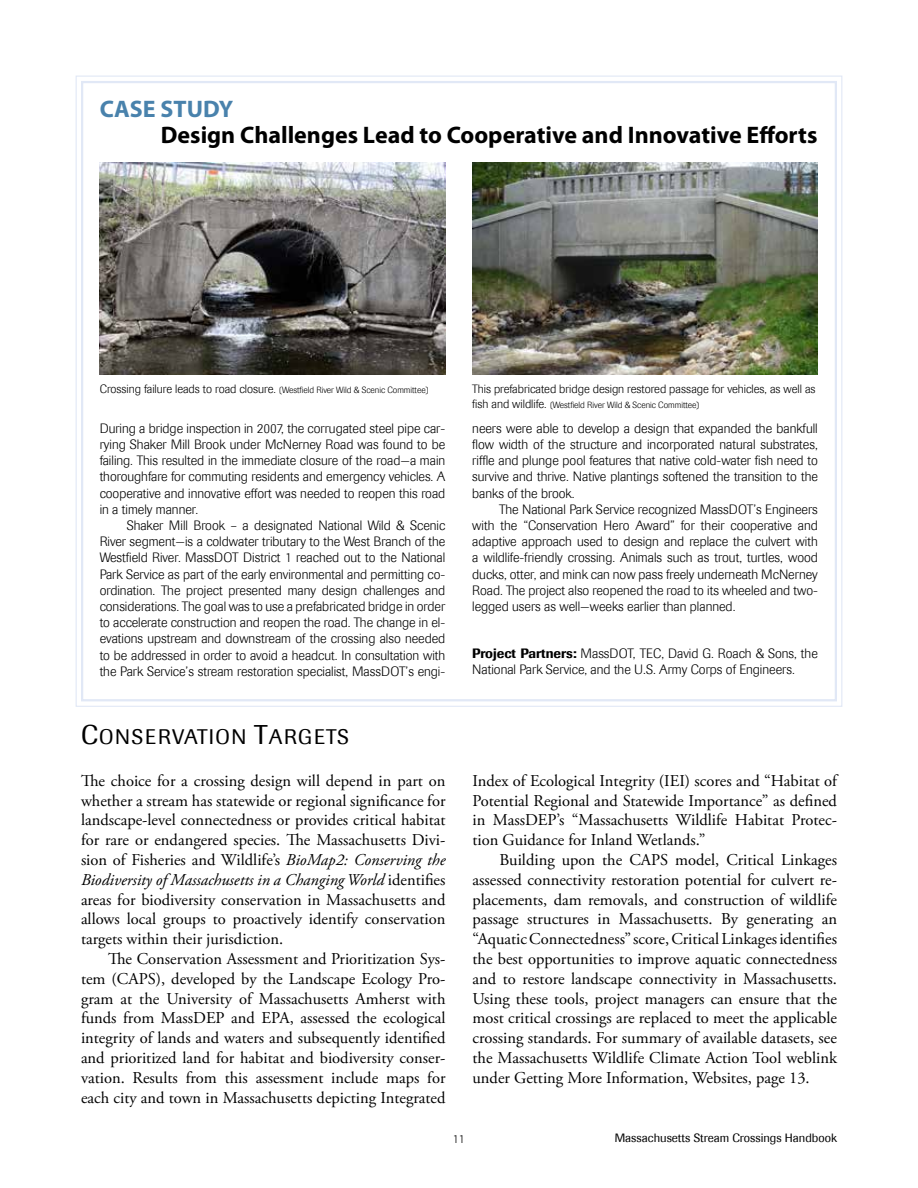
<style>
.page{position:relative;width:918px;height:1188px;background:#fff}
.page>*{position:absolute;margin:0;border:0;box-sizing:border-box;transform-origin:0 0}
.t1{font:700 24px "Myriad Pro";color:#000}
.t2{font:700 24px "Myriad Pro";color:#4982ac}
.heading_1{font:21px "Imago";letter-spacing:.07em;color:#000}
.t3{font:16.5px/19.8px "Adobe Garamond Pro";color:#000;text-align:justify}
.t4{font:300 13.5px/16.2px "Imago";color:#000;text-align:justify}
.t5{font:300 12px "Imago";color:#000}
.t6{font:12px "Imago";color:#000}
.t7{font:300 9px "Imago";color:#000}
.s1{font-size:12px}
.s2{font-weight:500}
.s3{font-size:27px}
.s4{font-style:italic}
</style>
<div class="page">
<img style="left:472px;top:162px;width:346px;height:213px">
<img style="left:100px;top:162px;width:345px;height:213px">
<p class="t2" style="left:100px;top:93px;width:135px">CASE STUDY</p>
<p class="t1" style="left:161px;top:119px;width:658px">Design Challenges Lead to Cooperative and Innovative Efforts</p>
<p class="t7" style="left:100px;top:385px;width:331px"><span class="s1">Crossing failure leads to road closure.</span> (Westfield River Wild &amp; Scenic Committee)</p>
<p class="t5" style="left:472px;top:382px;width:345px">This prefabricated bridge design restored passage for vehicles, as well as</p>
<p class="t7" style="left:472px;top:400px;width:229px"><span class="s1">fish and wildlife.</span> (Westfield River Wild &amp; Scenic Committee)</p>
<p class="t4" style="left:100px;top:420px;width:347px">During a bridge inspection in 2007, the corrugated steel pipe car&shy;rying Shaker Mill Brook under McNerney Road was found to be failing. This resulted in the immediate closure of the road—a main thoroughfare for commuting residents and emergency vehicles. A cooperative and innovative effort was needed to reopen this road in a timely manner.</p>
<p class="t4" style="left:100px;top:517px;width:347px;text-indent:27px">Shaker Mill Brook – a designated National Wild &amp; Scenic River segment—is a coldwater tributary to the West Branch of the Westfield River. MassDOT District 1 reached out to the National Park Service as part of the early environmental and permitting co&shy;ordination. The project presented many design challenges and considerations. The goal was to use a prefabricated bridge in order to accelerate construction and reopen the road. The change in el&shy;evations upstream and downstream of the crossing also needed to be addressed in order to avoid a headcut. In consultation with the Park Service’s stream restoration specialist, MassDOT’s engi-</p>
<p class="t4" style="left:472px;top:420px;width:347px">neers were able to develop a design that expanded the bankfull flow width of the structure and incorporated natural substrates, riffle and plunge pool features that native cold-water fish need to survive and thrive. Native plantings softened the transition to the banks of the brook.</p>
<p class="t4" style="left:472px;top:501px;width:347px;text-indent:27px">The National Park Service recognized MassDOT’s Engineers with the “Conservation Hero Award” for their cooperative and adaptive approach used to design and replace the culvert with a wildlife-friendly crossing. Animals such as trout, turtles, wood ducks, otter, and mink can now pass freely underneath McNerney Road. The project also reopened the road to its wheeled and two&shy;legged users as well—weeks earlier than planned.</p>
<p class="t4" style="left:472px;top:645px;width:347px"><span class="s2">Project Partners:</span> MassDOT, TEC, David G. Roach &amp; Sons, the<br>National Park Service, and the U.S. Army Corps of Engineers.</p>
<p class="heading_1" style="left:81px;top:724px;width:270px"><span class="s3">C</span>ONSERVATION <span class="s3">T</span>ARGETS</p>
<p class="t3" style="left:81px;top:771px;width:366px">The choice for a crossing design will depend in part on whether a stream has statewide or regional significance for landscape-level connectedness or provides critical habitat for rare or endangered species. The Massachusetts Divi&shy;sion of Fisheries and Wildlife’s <span class="s4">BioMap2: Conserving the Biodiversity of Massachusetts in a Changing World</span> identifies areas for biodiversity conservation in Massachusetts and allows local groups to proactively identify conservation targets within their jurisdiction.</p>
<p class="t3" style="left:81px;top:949px;width:366px;text-indent:27px">The Conservation Assessment and Prioritization Sys&shy;tem (CAPS), developed by the Landscape Ecology Pro&shy;gram at the University of Massachusetts Amherst with funds from MassDEP and EPA, assessed the ecological integrity of lands and waters and subsequently identified and prioritized land for habitat and biodiversity conser&shy;vation. Results from this assessment include maps for each city and town in Massachusetts depicting Integrated</p>
<p class="t3" style="left:472px;top:771px;width:366px">Index of Ecological Integrity (IEI) scores and “Habitat of Potential Regional and Statewide Importance” as defined in MassDEP’s “Massachusetts Wildlife Habitat Protec&shy;tion Guidance for Inland Wetlands.”</p>
<p class="t3" style="left:472px;top:850px;width:366px;text-indent:27px">Building upon the CAPS model, Critical Linkages assessed connectivity restoration potential for culvert re&shy;placements, dam removals, and construction of wildlife passage structures in Massachusetts. By generating an “Aquatic Connectedness” score, Critical Linkages identifies the best opportunities to improve aquatic connectedness and to restore landscape connectivity in Massachusetts.<br>Using these tools, project managers can ensure that the most critical crossings are replaced to meet the applicable crossing standards. For summary of available datasets, see the Massachusetts Wildlife Climate Action Tool weblink under Getting More Information, Websites, page 13.</p>
<p class="t5" style="left:453px;top:1133px;width:13px">11</p>
<p class="t6" style="left:615px;top:1131px;width:224px">Massachusetts Stream Crossings Handbook</p>
</div>
